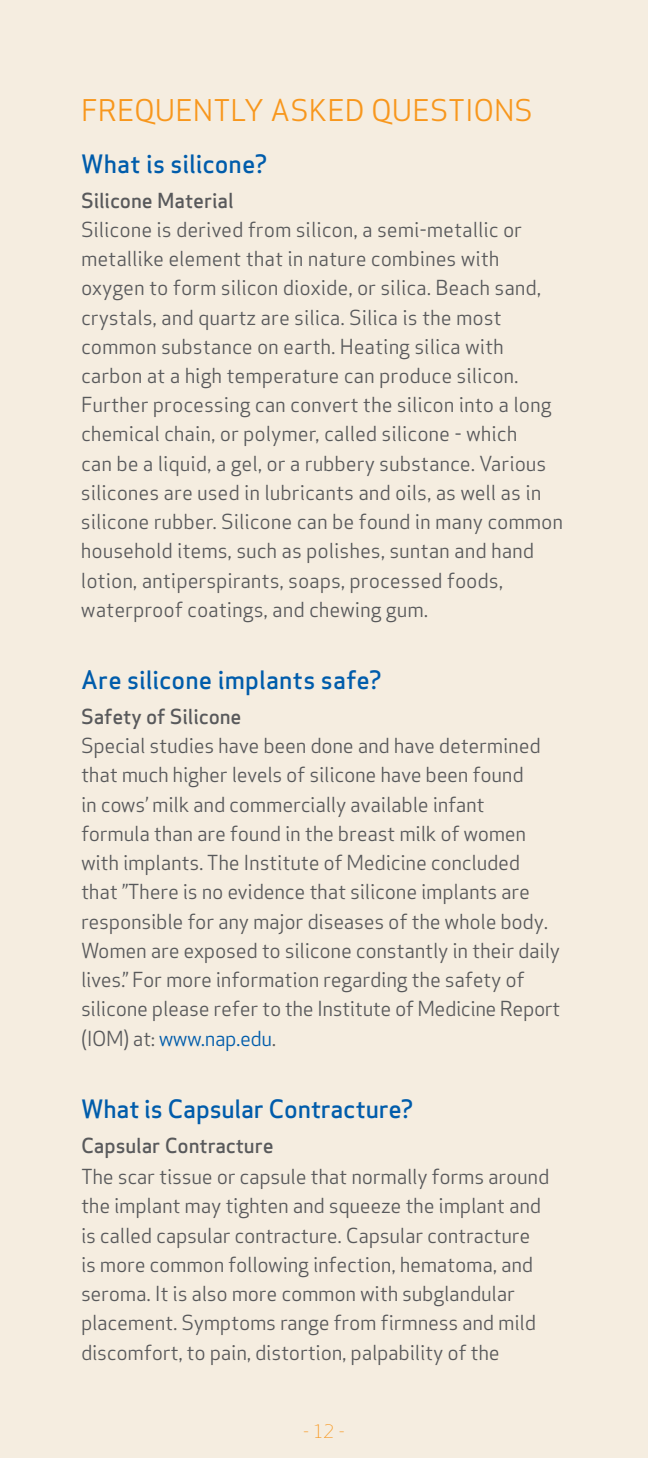
<style>
.page{position:relative;width:648px;height:1458px;background:#f5ede0}
.page>*{position:absolute;margin:0;border:0;box-sizing:border-box;transform-origin:0 0}
.t1{font:29.25px "Apex Sans";letter-spacing:-.005em;color:#f8971d}
.t2{font:500 24.75px "Apex Sans";letter-spacing:-.005em;color:#005cab}
.t3{font:20.25px/29.2px "Apex Sans";letter-spacing:-.015em;color:#58595b}
.t4{font:500 20.25px "Apex Sans";letter-spacing:-.005em;color:#58595b}
.t5{font:300 18px "Apex Sans";color:#f8971d}
.s1{color:#005cab}
</style>
<div class="page">
<h1 class="t1" style="left:81px;top:86px;width:18px">FRE</h1>
<h1 class="t1" style="left:134px;top:86px;width:40px">QUENTLY</h1>
<h1 class="t1" style="left:271px;top:86px;width:264px">ASKED QUESTIONS</h1>
<p class="t2" style="left:81px;top:142px;width:188px">What is silicone?</p>
<p class="t4" style="left:81px;top:182px;width:154px">Silicone Material</p>
<p class="t3" style="left:81px;top:213px;width:484px">Silicone is derived from silicon, a semi-metallic or metallike element that in nature combines with oxygen to form silicon dioxide, or silica. Beach sand, crystals, and quartz are silica. Silica is the most common substance on earth. Heating silica with carbon at a high temperature can produce silicon.<br>Further processing can convert the silicon into a long chemical chain, or polymer, called silicone - which<br>can be a liquid, a gel, or a rubbery substance. Various silicones are used in lubricants and oils, as well as in silicone rubber. Silicone can be found in many common household items, such as polishes, suntan and hand lotion, antiperspirants, soaps, processed foods, waterproof coatings, and chewing gum.</p>
<p class="t2" style="left:81px;top:658px;width:302px">Are silicone implants safe?</p>
<p class="t4" style="left:81px;top:699px;width:162px">Safety of Silicone</p>
<p class="t3" style="left:81px;top:729px;width:481px">Special studies have been done and have determined that much higher levels of silicone have been found<br>in cows’ milk and commercially available infant<br>formula than are found in the breast milk of women with implants. The Institute of Medicine concluded that ”There is no evidence that silicone implants are responsible for any major diseases of the whole body.<br>Women are exposed to silicone constantly in their daily lives.” For more information regarding the safety of silicone please refer to the Institute of Medicine Report (IOM) at: <span class="s1">www.nap.edu</span>.</p>
<p class="t2" style="left:81px;top:1087px;width:334px">What is Capsular Contracture?</p>
<p class="t4" style="left:81px;top:1127px;width:194px">Capsular Contracture</p>
<p class="t3" style="left:81px;top:1160px;width:470px">The scar tissue or capsule that normally forms around the implant may tighten and squeeze the implant and is called capsular contracture. Capsular contracture is more common following infection, hematoma, and seroma. It is also more common with subglandular placement. Symptoms range from firmness and mild discomfort, to pain, distortion, palpability of the</p>
<p class="t5" style="left:303px;top:1420px;width:44px">- 12 -</p>
</div>
